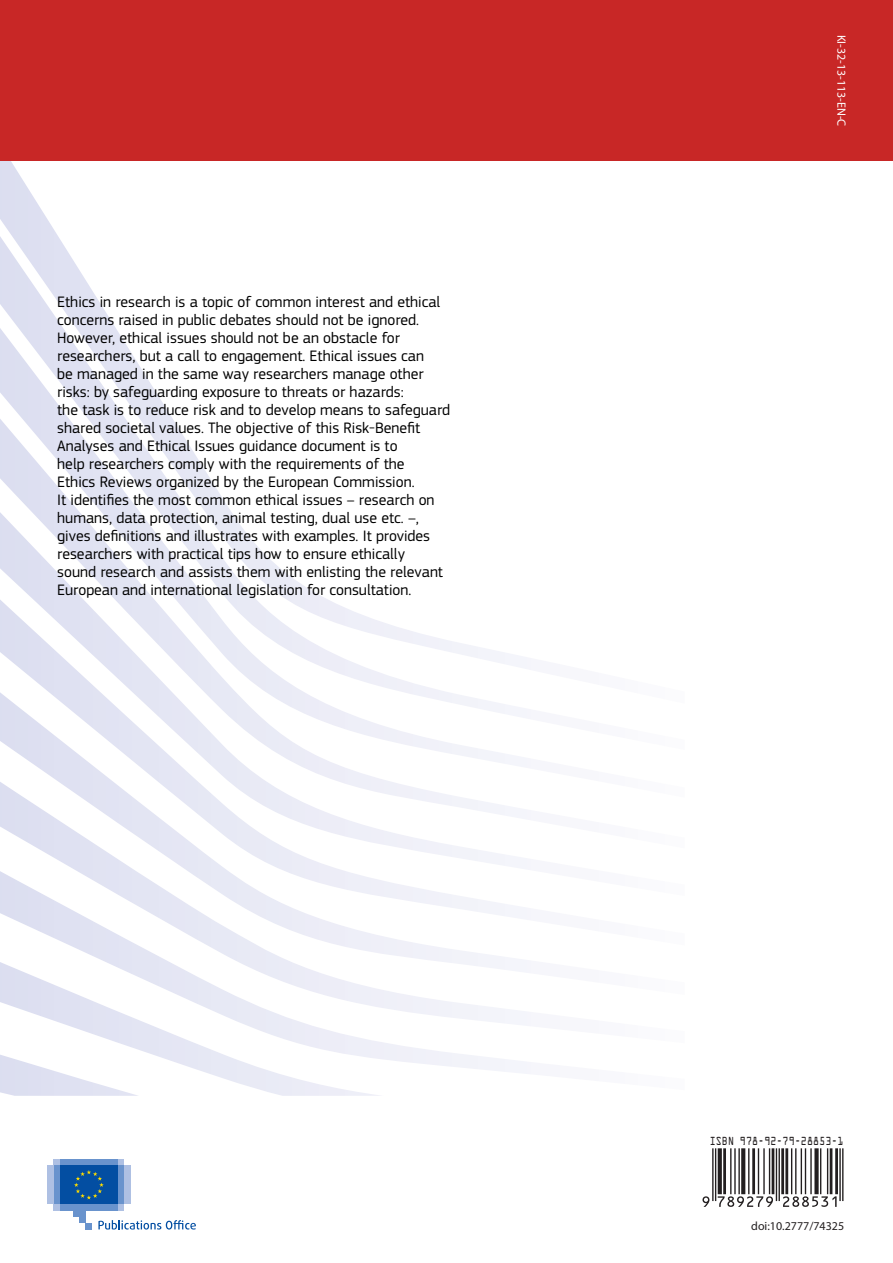
<style>
.page{position:relative;width:893px;height:1263px;background:#fff}
.page>*{position:absolute;margin:0;border:0;box-sizing:border-box;transform-origin:0 0}
.t1{font:15.75px/18px "PF Square Sans Pro";color:#000}
.t2{font:12px "Myriad Pro";color:#fff}
.t3{font:12px "Myriad Pro";color:#231f20}
.t4{font:10.5px "OCRA Alternate";letter-spacing:.015em;color:#231f20;scale:.79 1}
</style>
<div class="page">
<svg style="left:38px;top:848px;width:489px;height:11px"></svg>
<svg style="left:0;top:859px;width:527px;height:215px"></svg>
<svg style="left:0;top:953px;width:383px;height:143px"></svg>
<svg style="left:0;top:1048px;width:139px;height:48px"></svg>
<svg style="left:0;top:205px;width:98px;height:95px"></svg>
<svg style="left:0;top:300px;width:156px;height:93px"></svg>
<svg style="left:0;top:393px;width:527px;height:455px"></svg>
<div style="left:0;top:0;width:892px;height:161px;background:#c82726"></div>
<div style="left:54px;top:1204px;width:70px;height:6px;background:#aec0e3"></div>
<div style="left:54px;top:1159px;width:70px;height:7px;background:#aec0e3"></div>
<div style="left:60px;top:1159px;width:58px;height:7px;background:#6993cd"></div>
<div style="left:60px;top:1204px;width:58px;height:6px;background:#6993cd"></div>
<div style="left:118px;top:1166px;width:6px;height:38px;background:#6993cd"></div>
<div style="left:124px;top:1166px;width:6px;height:38px;background:#aec0e3"></div>
<div style="left:54px;top:1166px;width:6px;height:38px;background:#6993cd"></div>
<div style="left:47px;top:1166px;width:7px;height:38px;background:#aec0e3"></div>
<div style="left:73px;top:1204px;width:13px;height:13px;background:#6993cd"></div>
<div style="left:79px;top:1204px;width:7px;height:19px;background:#6993cd"></div>
<svg style="left:86px;top:1223px;width:6px;height:6px"></svg>
<div style="left:60px;top:1166px;width:58px;height:38px;background:#034ea2"></div>
<svg style="left:74px;top:1170px;width:30px;height:30px"></svg>
<svg style="left:98px;top:1220px;width:98px;height:10px"></svg>
<hr style="left:842px;top:1148px;width:1px;height:53px;background:#231f20">
<hr style="left:839px;top:1148px;width:1px;height:53px;background:#231f20">
<hr style="left:835px;top:1148px;width:3px;height:46px;background:#231f20">
<hr style="left:829px;top:1148px;width:3px;height:46px;background:#231f20">
<hr style="left:826px;top:1148px;width:2px;height:46px;background:#231f20">
<hr style="left:820px;top:1148px;width:1px;height:46px;background:#231f20">
<svg style="left:814px;top:1148px;width:4px;height:46px"></svg>
<hr style="left:810px;top:1148px;width:1px;height:46px;background:#231f20">
<hr style="left:804px;top:1148px;width:2px;height:46px;background:#231f20">
<hr style="left:800px;top:1148px;width:2px;height:46px;background:#231f20">
<hr style="left:795px;top:1148px;width:1px;height:46px;background:#231f20">
<hr style="left:791px;top:1148px;width:1px;height:46px;background:#231f20">
<hr style="left:785px;top:1148px;width:3px;height:46px;background:#231f20">
<hr style="left:781px;top:1148px;width:3px;height:46px;background:#231f20">
<hr style="left:778px;top:1148px;width:1px;height:53px;background:#231f20">
<hr style="left:775px;top:1148px;width:2px;height:53px;background:#231f20">
<hr style="left:771px;top:1148px;width:3px;height:46px;background:#231f20">
<hr style="left:768px;top:1148px;width:2px;height:46px;background:#231f20">
<hr style="left:763px;top:1148px;width:1px;height:46px;background:#231f20">
<hr style="left:757px;top:1148px;width:2px;height:46px;background:#231f20">
<hr style="left:752px;top:1148px;width:3px;height:46px;background:#231f20">
<hr style="left:748px;top:1148px;width:1px;height:46px;background:#231f20">
<svg style="left:741px;top:1148px;width:4px;height:46px"></svg>
<hr style="left:738px;top:1148px;width:1px;height:46px;background:#231f20">
<hr style="left:734px;top:1148px;width:1px;height:46px;background:#231f20">
<hr style="left:730px;top:1148px;width:1px;height:46px;background:#231f20">
<hr style="left:723px;top:1148px;width:3px;height:46px;background:#231f20">
<svg style="left:717px;top:1148px;width:4px;height:46px"></svg>
<hr style="left:715px;top:1148px;width:1px;height:53px;background:#231f20">
<hr style="left:712px;top:1148px;width:1px;height:53px;background:#231f20">
<svg style="left:702px;top:1196px;width:134px;height:11px"></svg>
<p class="t1" style="left:57px;top:295px;width:394px">Ethics in research is a topic of common interest and ethical concerns raised in public debates should not be ignored.<br>However, ethical issues should not be an obstacle for researchers, but a call to engagement. Ethical issues can<br>be managed in the same way researchers manage other risks: by safeguarding exposure to threats or hazards:<br>the task is to reduce risk and to develop means to safeguard shared societal values. The objective of this Risk-Benefit Analyses and Ethical Issues guidance document is to<br>help researchers comply with the requirements of the<br>Ethics Reviews organized by the European Commission.<br>It identifies the most common ethical issues – research on humans, data protection, animal testing, dual use etc. –, gives definitions and illustrates with examples. It provides researchers with practical tips how to ensure ethically<br>sound research and assists them with enlisting the relevant European and international legislation for consultation.</p>
<p class="t2" style="left:848px;top:35px;width:93px;rotate:90deg">KI-32-13-113-EN-C</p>
<p class="t4" style="left:709px;top:1136px;width:171px">ISBN 978-92-79-28853-1</p>
<p class="t3" style="left:751px;top:1219px;width:94px">doi:10.2777/74325</p>
</div>
